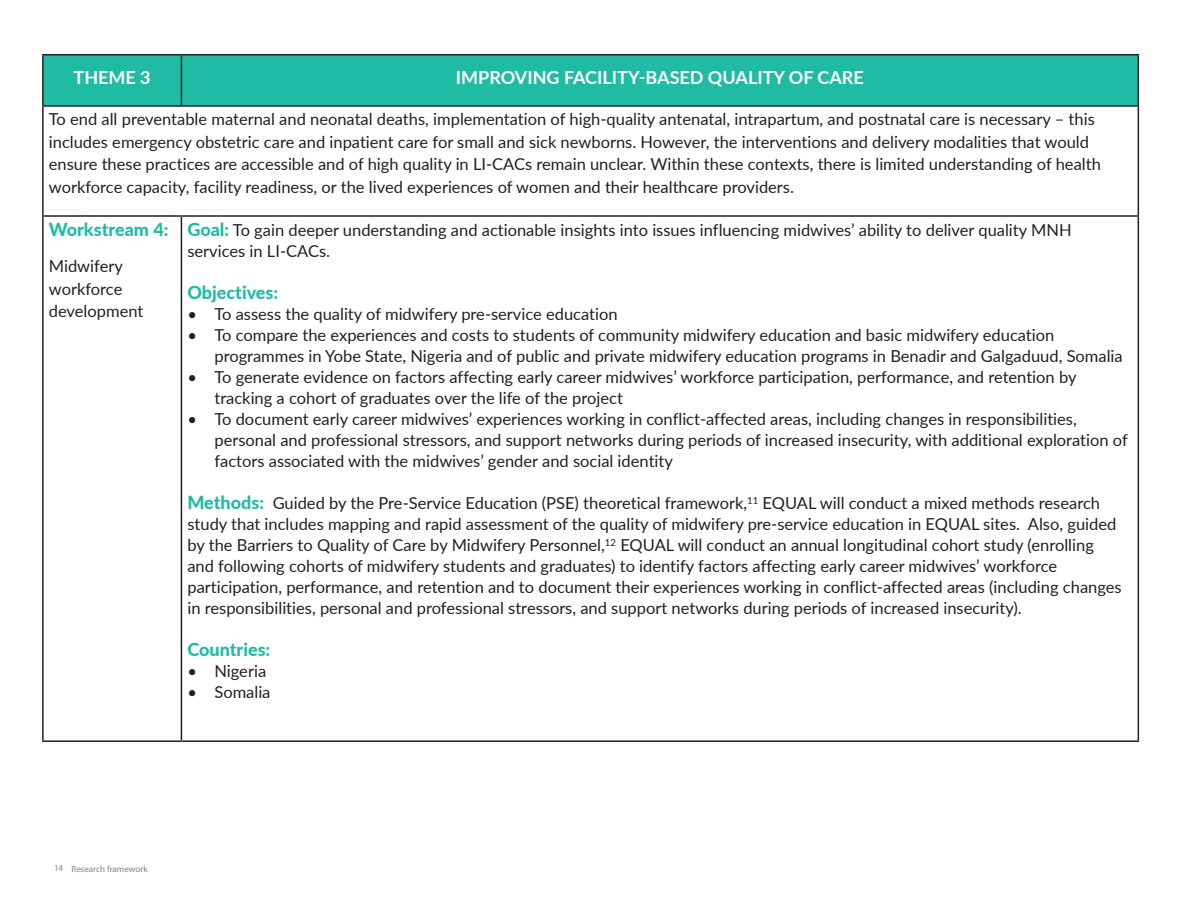
<style>
.page{position:relative;width:1188px;height:918px;background:#fff}
.page>*{position:absolute;margin:0;border:0;box-sizing:border-box;transform-origin:0 0}
.t1{font:700 18px "Lato";color:#fff}
.Chapter_Header{font:800 18px "Lato";color:#1fbba4}
.Chapter_Header-2{font:16.5px/21px "Lato";color:#231f20}
.t2{font:9px "Myriad Pro";color:#808384}
.s1{font-weight:800;font-size:18px;color:#1fbba4}
</style>
<div class="page">
<div style="left:44px;top:56px;width:1094px;height:49px;background:#1fbba4"></div>
<hr style="left:42px;top:54px;width:139px;height:2px;background:#231f20">
<hr style="left:42px;top:55px;width:2px;height:50px;background:#231f20">
<hr style="left:181px;top:54px;width:958px;height:2px;background:#231f20">
<hr style="left:181px;top:55px;width:1px;height:50px;background:#231f20">
<hr style="left:1138px;top:55px;width:1px;height:50px;background:#231f20">
<hr style="left:42px;top:105px;width:139px;height:2px;background:#231f20">
<hr style="left:42px;top:107px;width:2px;height:108px;background:#231f20">
<hr style="left:181px;top:105px;width:958px;height:2px;background:#231f20">
<hr style="left:1138px;top:107px;width:1px;height:108px;background:#231f20">
<hr style="left:42px;top:215px;width:139px;height:2px;background:#231f20">
<hr style="left:42px;top:217px;width:2px;height:523px;background:#231f20">
<hr style="left:181px;top:215px;width:958px;height:2px;background:#231f20">
<hr style="left:181px;top:217px;width:1px;height:523px;background:#231f20">
<hr style="left:1138px;top:217px;width:1px;height:523px;background:#231f20">
<hr style="left:42px;top:740px;width:139px;height:2px;background:#231f20">
<hr style="left:181px;top:740px;width:958px;height:2px;background:#231f20">
<h4 class="t1" style="left:74px;top:64px;width:79px">THEME 3</h4>
<h4 class="t1" style="left:456px;top:64px;width:409px">IMPROVING FACILITY-BASED QUALITY OF CARE</h4>
<p class="Chapter_Header-2" style="left:49px;top:107px;width:1054px;line-height:22.5px">To end all preventable maternal and neonatal deaths, implementation of high-quality antenatal, intrapartum, and postnatal care is necessary – this includes emergency obstetric care and inpatient care for small and sick newborns. However, the interventions and delivery modalities that would ensure these practices are accessible and of high quality in LI-CACs remain unclear. Within these contexts, there is limited understanding of health workforce capacity, facility readiness, or the lived experiences of women and their healthcare providers.</p>
<p class="Chapter_Header" style="left:49px;top:217px;width:121px">Workstream 4:</p>
<p class="Chapter_Header-2" style="left:49px;top:255px;width:96px;line-height:22.5px">Midwifery workforce development</p>
<p class="Chapter_Header-2" style="left:187px;top:219px;width:886px"><span class="s1">Goal:</span> To gain deeper understanding and actionable insights into issues influencing midwives’ ability to deliver quality MNH services in LI-CACs.</p>
<p class="Chapter_Header" style="left:187px;top:280px;width:92px">Objectives:</p>
<p class="Chapter_Header-2" style="left:187px;top:303px;width:432px">• To assess the quality of midwifery pre-service education</p>
<p class="Chapter_Header-2" style="left:214px;top:324px;width:910px;text-indent:-27px">• To compare the experiences and costs to students of community midwifery education and basic midwifery education programmes in Yobe State, Nigeria and of public and private midwifery education programs in Benadir and Galgaduud, Somalia</p>
<p class="Chapter_Header-2" style="left:214px;top:366px;width:864px;text-indent:-27px">• To generate evidence on factors affecting early career midwives’ workforce participation, performance, and retention by tracking a cohort of graduates over the life of the project</p>
<p class="Chapter_Header-2" style="left:214px;top:408px;width:915px;text-indent:-27px">• To document early career midwives’ experiences working in conflict-affected areas, including changes in responsibilities, personal and professional stressors, and support networks during periods of increased insecurity, with additional exploration of factors associated with the midwives’ gender and social identity</p>
<p class="Chapter_Header-2" style="left:187px;top:492px;width:936px"><span class="s1">Methods:</span> Guided by the Pre-Service Education (PSE) theoretical framework,<sup>11</sup> EQUAL will conduct a mixed methods research study that includes mapping and rapid assessment of the quality of midwifery pre-service education in EQUAL sites. Also, guided by the Barriers to Quality of Care by Midwifery Personnel,<sup>12</sup> EQUAL will conduct an annual longitudinal cohort study (enrolling and following cohorts of midwifery students and graduates) to identify factors affecting early career midwives’ workforce participation, performance, and retention and to document their experiences working in conflict-affected areas (including changes in responsibilities, personal and professional stressors, and support networks during periods of increased insecurity).</p>
<p class="Chapter_Header" style="left:187px;top:637px;width:84px">Countries:</p>
<p class="Chapter_Header-2" style="left:187px;top:660px;width:80px">• Nigeria</p>
<p class="Chapter_Header-2" style="left:187px;top:681px;width:85px">• Somalia</p>
<p class="t2" style="left:54px;top:862px;width:11px">14</p>
<p class="t2" style="left:71px;top:863px;width:66px">Table of contents</p>
<p class="t2" style="left:71px;top:863px;width:78px">Research framework</p>
</div>
